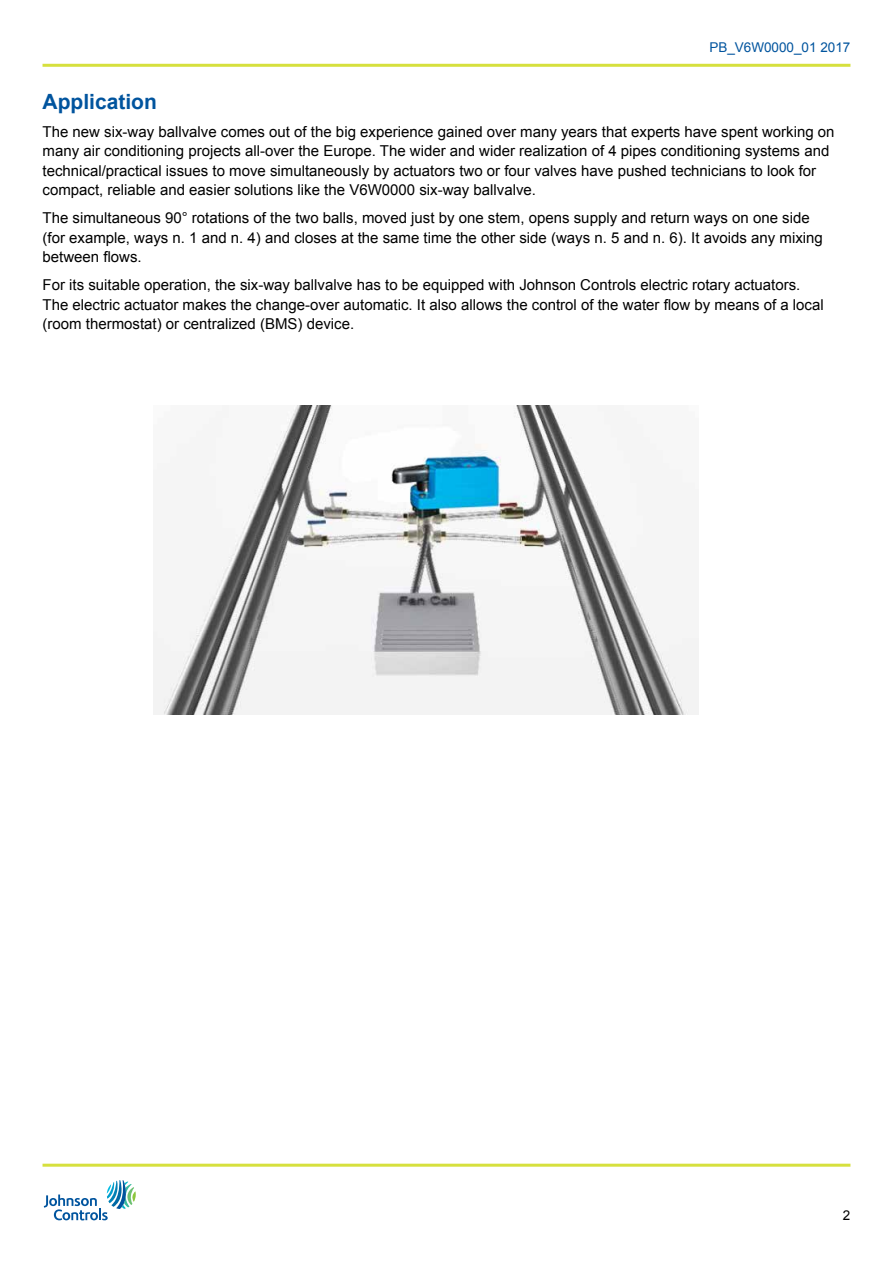
<style>
.page{position:relative;width:893px;height:1263px;background:#fff}
.page>*{position:absolute;margin:0;border:0;box-sizing:border-box;transform-origin:0 0}
.t1{font:700 21px "Arial";color:#00549e}
.t2{font:15px/19.5px "Arial";color:#000}
.t3{font:13.5px "Arial";color:#00549e}
.t4{font:13.5px "Arial";color:#000}
</style>
<div class="page">
<svg style="left:44px;top:1180px;width:92px;height:40px"></svg>
<hr style="left:43px;top:64px;width:807px;height:3px;background:#d6e03d">
<hr style="left:43px;top:1164px;width:807px;height:3px;background:#d6e03d">
<img style="left:153px;top:405px;width:545px;height:309px">
<p class="t3" style="left:709px;top:39px;width:143px">PB_V6W0000_01 2017</p>
<h1 class="t1" style="left:43px;top:87px;width:116px">Application</h1>
<p class="t2" style="left:43px;top:122px;width:794px">The new six-way ballvalve comes out of the big experience gained over many years that experts have spent working on many air conditioning projects all-over the Europe. The wider and wider realization of 4 pipes conditioning systems and technical/practical issues to move simultaneously by actuators two or four valves have pushed technicians to look for compact, reliable and easier solutions like the V6W0000 six-way ballvalve.</p>
<p class="t2" style="left:43px;top:208px;width:782px">The simultaneous 90° rotations of the two balls, moved just by one stem, opens supply and return ways on one side (for example, ways n. 1 and n. 4) and closes at the same time the other side (ways n. 5 and n. 6). It avoids any mixing between flows.</p>
<p class="t2" style="left:43px;top:275px;width:783px">For its suitable operation, the six-way ballvalve has to be equipped with Johnson Controls electric rotary actuators.<br>The electric actuator makes the change-over automatic. It also allows the control of the water flow by means of a local (room thermostat) or centralized (BMS) device.</p>
<p class="t4" style="left:843px;top:1207px;width:9px">2</p>
</div>
